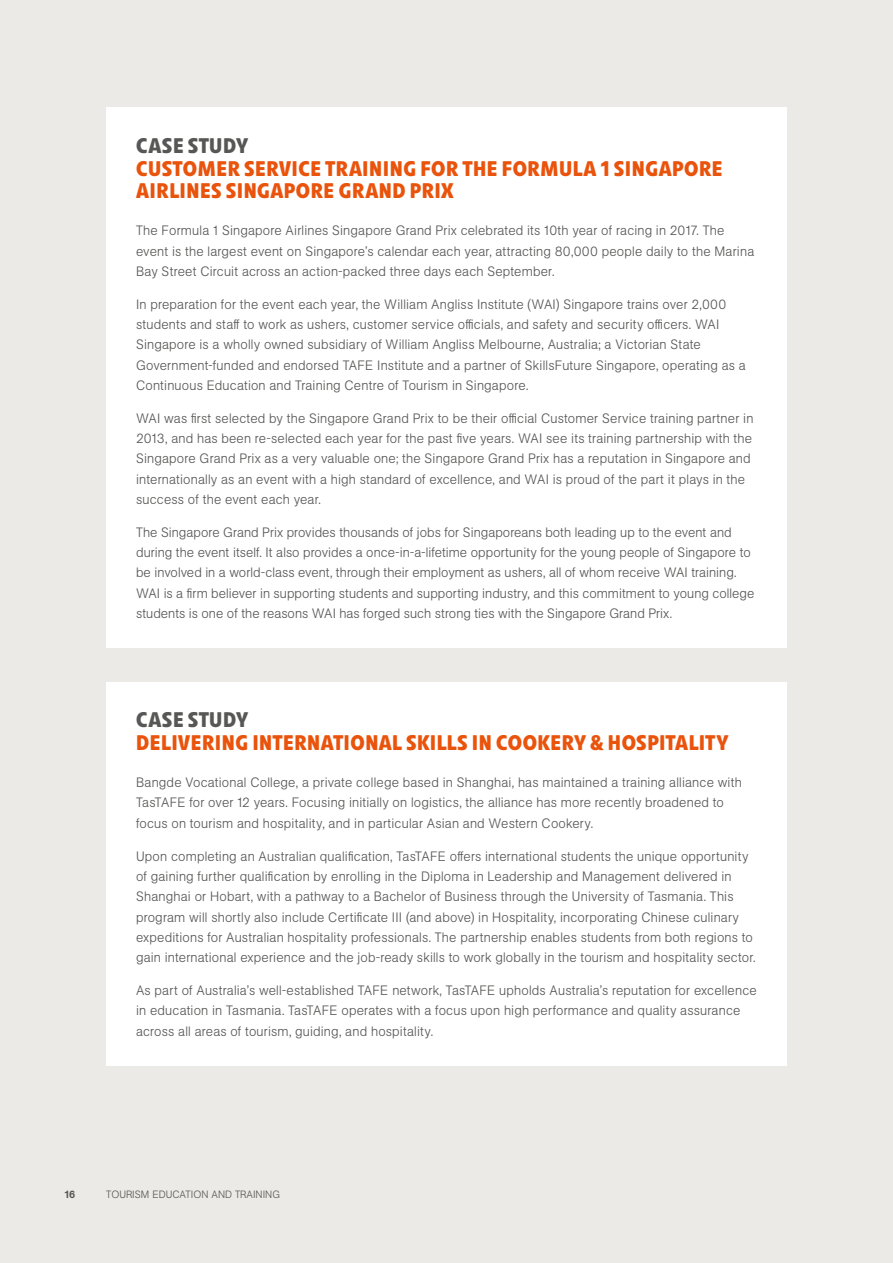
<style>
.page{position:relative;width:893px;height:1263px;background:#eceae6}
.page>*{position:absolute;margin:0;border:0;box-sizing:border-box;transform-origin:0 0}
.t1{font:700 21px/22.5px "Unlimited Pro";letter-spacing:.025em;color:#e9530c}
.t2{font:700 21px "Unlimited Pro";letter-spacing:.03em;color:#575756}
.t3{font:300 13.5px/20.2px "Unlimited Sans";letter-spacing:.01em;color:#575756}
.t4{font:300 10.5px "Unlimited Sans";color:#575756}
.t5{font:500 10.5px "Unlimited Sans";color:#575756}
</style>
<div class="page">
<div style="left:106px;top:107px;width:681px;height:541px;background:#fff"></div>
<div style="left:106px;top:682px;width:681px;height:383px;background:#fff"></div>
<h1 class="t2" style="left:136px;top:129px;width:113px">CASE STUDY</h1>
<h1 class="t1" style="left:136px;top:156px;width:588px">CUSTOMER SERVICE TRAINING FOR THE FORMULA 1 SINGAPORE<br>AIRLINES SINGAPORE GRAND PRIX</h1>
<p class="t3" style="left:136px;top:220px;width:620px">The Formula 1 Singapore Airlines Singapore Grand Prix celebrated its 10th year of racing in 2017. The event is the largest event on Singapore’s calendar each year, attracting 80,000 people daily to the Marina<br>Bay Street Circuit across an action-packed three days each September.</p>
<p class="t3" style="left:136px;top:294px;width:611px">In preparation for the event each year, the William Angliss Institute (WAI) Singapore trains over 2,000 students and staff to work as ushers, customer service officials, and safety and security officers. WAI Singapore is a wholly owned subsidiary of William Angliss Melbourne, Australia; a Victorian State Government-funded and endorsed TAFE Institute and a partner of SkillsFuture Singapore, operating as a Continuous Education and Training Centre of Tourism in Singapore.</p>
<p class="t3" style="left:136px;top:408px;width:619px">WAI was first selected by the Singapore Grand Prix to be their official Customer Service training partner in 2013, and has been re-selected each year for the past five years. WAI see its training partnership with the Singapore Grand Prix as a very valuable one; the Singapore Grand Prix has a reputation in Singapore and internationally as an event with a high standard of excellence, and WAI is proud of the part it plays in the success of the event each year.</p>
<p class="t3" style="left:136px;top:522px;width:620px">The Singapore Grand Prix provides thousands of jobs for Singaporeans both leading up to the event and during the event itself. It also provides a once-in-a-lifetime opportunity for the young people of Singapore to be involved in a world-class event, through their employment as ushers, all of whom receive WAI training.<br>WAI is a firm believer in supporting students and supporting industry, and this commitment to young college students is one of the reasons WAI has forged such strong ties with the Singapore Grand Prix.</p>
<h1 class="t2" style="left:136px;top:703px;width:113px">CASE STUDY</h1>
<h1 class="t1" style="left:136px;top:730px;width:594px">DELIVERING INTERNATIONAL SKILLS IN COOKERY &amp; HOSPITALITY</h1>
<p class="t3" style="left:136px;top:772px;width:607px">Bangde Vocational College, a private college based in Shanghai, has maintained a training alliance with<br>TasTAFE for over 12 years. Focusing initially on logistics, the alliance has more recently broadened to focus on tourism and hospitality, and in particular Asian and Western Cookery.</p>
<p class="t3" style="left:136px;top:845px;width:621px">Upon completing an Australian qualification, TasTAFE offers international students the unique opportunity of gaining further qualification by enrolling in the Diploma in Leadership and Management delivered in Shanghai or Hobart, with a pathway to a Bachelor of Business through the University of Tasmania. This program will shortly also include Certificate III (and above) in Hospitality, incorporating Chinese culinary expeditions for Australian hospitality professionals. The partnership enables students from both regions to gain international experience and the job-ready skills to work globally in the tourism and hospitality sector.</p>
<p class="t3" style="left:136px;top:980px;width:622px">As part of Australia’s well-established TAFE network, TasTAFE upholds Australia’s reputation for excellence in education in Tasmania. TasTAFE operates with a focus upon high performance and quality assurance across all areas of tourism, guiding, and hospitality.</p>
<p class="t5" style="left:65px;top:1187px;width:12px">16</p>
<p class="t4" style="left:106px;top:1187px;width:175px">TOURISM EDUCATION AND TRAINING</p>
</div>
